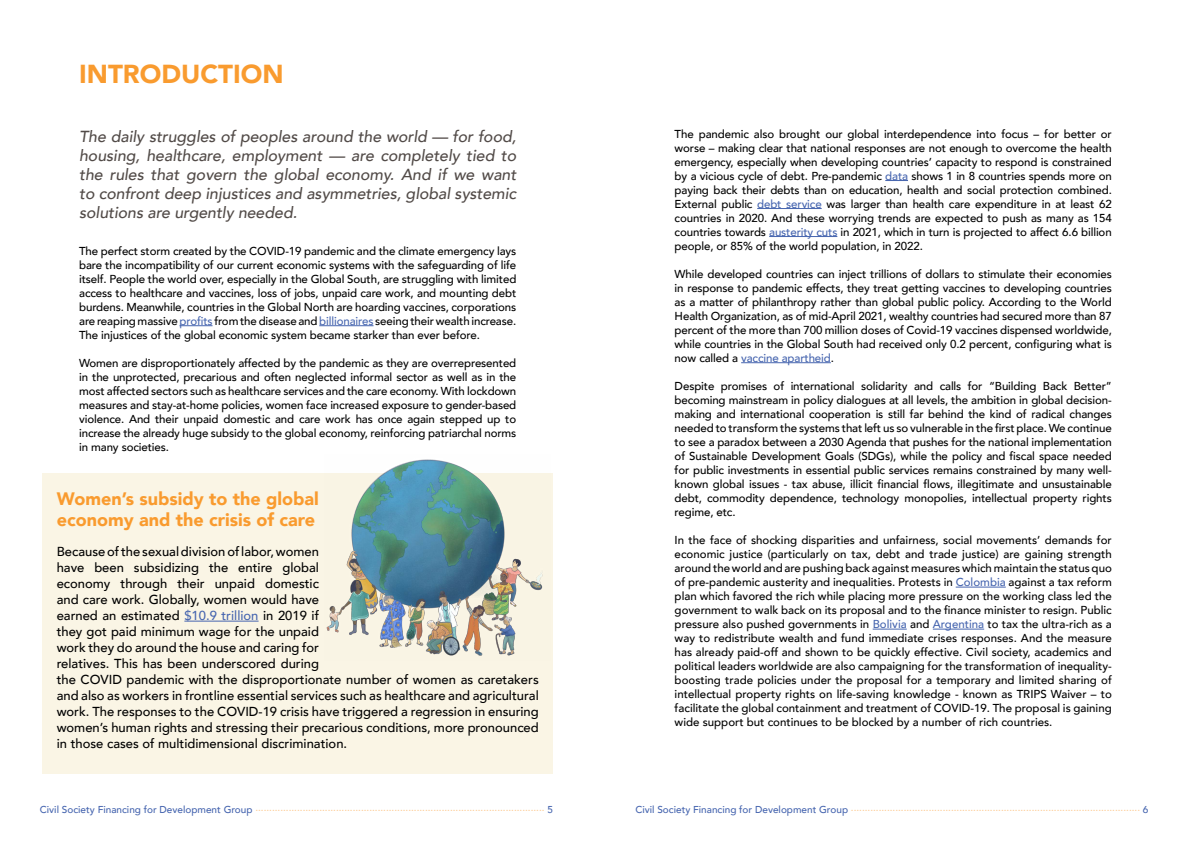
<style>
.page{position:relative;width:1191px;height:842px;background:#fff}
.page>*{position:absolute;margin:0;border:0;box-sizing:border-box;transform-origin:0 0}
.t1{font:900 26px "Avenir";color:#f99b2f}
.t2{font:900 18px/21px "Avenir";color:#f99b2f}
.t3{font:italic 500 16px/19px "Avenir";letter-spacing:-.005em;color:#524b48;text-align:justify}
.t4{font:500 13px/16px "Avenir";color:#000}
.t5{font:500 11.5px/14px "Avenir";letter-spacing:-.01em;color:#000;text-align:justify}
.t6{font:500 10px "Avenir";color:#fdca92}
.s1{color:#4665af}
</style>
<div class="page">
<hr style="left:179px;top:325px;width:33px;height:1px;background:#4665af">
<hr style="left:319px;top:325px;width:54px;height:1px;background:#4665af">
<svg style="left:885px;top:180px;width:23px;height:1px"></svg>
<hr style="left:757px;top:208px;width:64px;height:1px;background:#4665af">
<hr style="left:769px;top:236px;width:68px;height:1px;background:#4665af">
<hr style="left:741px;top:362px;width:90px;height:1px;background:#4665af">
<hr style="left:955px;top:587px;width:50px;height:1px;background:#4665af">
<hr style="left:872px;top:629px;width:34px;height:1px;background:#4665af">
<hr style="left:932px;top:629px;width:52px;height:1px;background:#4665af">
<div style="left:43px;top:473px;width:510px;height:300px;background:#faf5e5"></div>
<hr style="left:184px;top:621px;width:74px;height:1px;background:#4665af">
<img style="left:326px;top:459px;width:217px;height:197px">
<h1 class="t1" style="left:79px;top:51px;width:206px">INTRODUCTION</h1>
<p class="t3" style="left:79px;top:127px;width:439px">The daily struggles of peoples around the world — for food, housing, healthcare, employment — are completely tied to the rules that govern the global economy. And if we want to confront deep injustices and asymmetries, global systemic solutions are urgently needed.</p>
<p class="t5" style="left:79px;top:243px;width:439px">The perfect storm created by the COVID-19 pandemic and the climate emergency lays bare the incompatibility of our current economic systems with the safeguarding of life itself. People the world over, especially in the Global South, are struggling with limited access to healthcare and vaccines, loss of jobs, unpaid care work, and mounting debt burdens. Meanwhile, countries in the Global North are hoarding vaccines, corporations are reaping massive <span class="s1">profits</span> from the disease and <span class="s1">billionaires</span> seeing their wealth increase.<br>The injustices of the global economic system became starker than ever before.</p>
<p class="t5" style="left:79px;top:355px;width:439px">Women are disproportionately affected by the pandemic as they are overrepresented in the unprotected, precarious and often neglected informal sector as well as in the most affected sectors such as healthcare services and the care economy. With lockdown measures and stay-at-home policies, women face increased exposure to gender-based violence. And their unpaid domestic and care work has once again stepped up to increase the already huge subsidy to the global economy, reinforcing patriarchal norms in many societies.</p>
<h2 class="t2" style="left:57px;top:488px;width:263px">Women’s subsidy to the global economy and the crisis of care</h2>
<p class="t4" style="left:57px;top:543px;width:483px">Because of the sexual division of labor, women<br>have been subsidizing the entire global<br>economy through their unpaid domestic<br>and care work. Globally, women would have<br>earned an estimated <span class="s1">$10.9 trillion</span> in 2019 if<br>they got paid minimum wage for the unpaid<br>work they do around the house and caring for<br>relatives. This has been underscored during<br>the COVID pandemic with the disproportionate number of women as caretakers and also as workers in frontline essential services such as healthcare and agricultural work. The responses to the COVID-19 crisis have triggered a regression in ensuring women’s human rights and stressing their precarious conditions, more pronounced in those cases of multidimensional discrimination.</p>
<p class="t5" style="left:674px;top:126px;width:439px">The pandemic also brought our global interdependence into focus – for better or worse – making clear that national responses are not enough to overcome the health emergency, especially when developing countries’ capacity to respond is constrained by a vicious cycle of debt. Pre-pandemic <span class="s1">data</span> shows 1 in 8 countries spends more on paying back their debts than on education, health and social protection combined.<br>External public <span class="s1">debt service</span> was larger than health care expenditure in at least 62 countries in 2020. And these worrying trends are expected to push as many as 154 countries towards <span class="s1">austerity cuts</span> in 2021, which in turn is projected to affect 6.6 billion people, or 85% of the world population, in 2022.</p>
<p class="t5" style="left:674px;top:266px;width:439px">While developed countries can inject trillions of dollars to stimulate their economies in response to pandemic effects, they treat getting vaccines to developing countries as a matter of philanthropy rather than global public policy. According to the World Health Organization, as of mid-April 2021, wealthy countries had secured more than 87 percent of the more than 700 million doses of Covid-19 vaccines dispensed worldwide, while countries in the Global South had received only 0.2 percent, configuring what is now called a <span class="s1">vaccine apartheid</span>.</p>
<p class="t5" style="left:674px;top:378px;width:439px">Despite promises of international solidarity and calls for “Building Back Better” becoming mainstream in policy dialogues at all levels, the ambition in global decision&shy;making and international cooperation is still far behind the kind of radical changes needed to transform the systems that left us so vulnerable in the first place. We continue to see a paradox between a 2030 Agenda that pushes for the national implementation of Sustainable Development Goals (SDGs), while the policy and fiscal space needed for public investments in essential public services remains constrained by many well&shy;known global issues - tax abuse, illicit financial flows, illegitimate and unsustainable debt, commodity dependence, technology monopolies, intellectual property rights regime, etc.</p>
<p class="t5" style="left:674px;top:532px;width:439px">In the face of shocking disparities and unfairness, social movements’ demands for economic justice (particularly on tax, debt and trade justice) are gaining strength around the world and are pushing back against measures which maintain the status quo of pre-pandemic austerity and inequalities. Protests in <span class="s1">Colombia</span> against a tax reform plan which favored the rich while placing more pressure on the working class led the government to walk back on its proposal and to the finance minister to resign. Public pressure also pushed governments in <span class="s1">Bolivia</span> and <span class="s1">Argentina</span> to tax the ultra-rich as a way to redistribute wealth and fund immediate crises responses. And the measure has already paid-off and shown to be quickly effective. Civil society, academics and political leaders worldwide are also campaigning for the transformation of inequality&shy;boosting trade policies under the proposal for a temporary and limited sharing of intellectual property rights on life-saving knowledge - known as TRIPS Waiver – to facilitate the global containment and treatment of COVID-19. The proposal is gaining wide support but continues to be blocked by a number of rich countries.</p>
<p class="t6" style="left:40px;top:799px;width:514px"><span class="s1">Civil Society Financing for Development Group</span> ........................................................................................................ <span class="s1">5</span></p>
<p class="t6" style="left:635px;top:799px;width:514px"><span class="s1">Civil Society Financing for Development Group</span> ........................................................................................................ <span class="s1">6</span></p>
</div>
